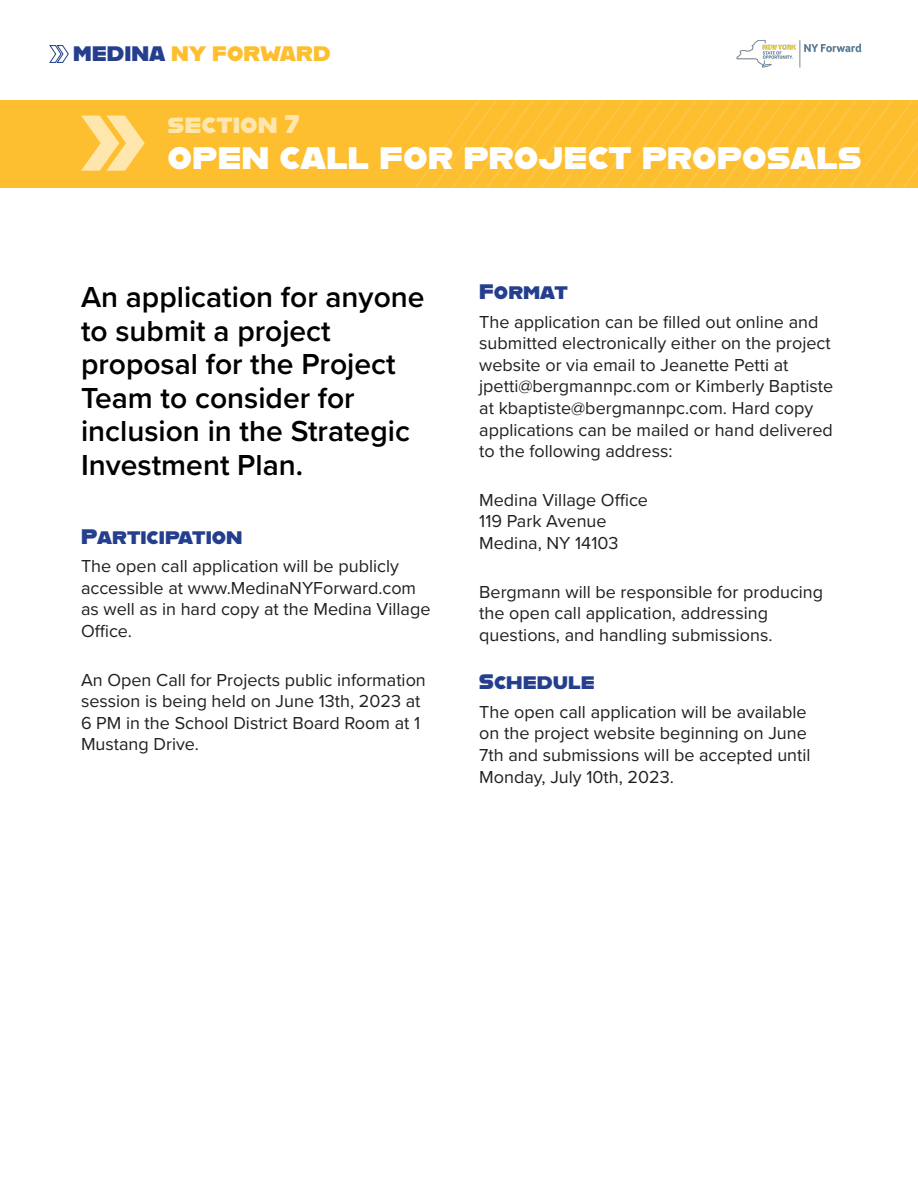
<style>
.page{position:relative;width:918px;height:1188px;background:#fff}
.page>*{position:absolute;margin:0;border:0;box-sizing:border-box;transform-origin:0 0}
.t1{font:36px "Alfarn";color:#fff}
._1_-_Large_Intro_Tex{font:600 30px/33.6px "Proxima Nova";color:#000}
.t2{font:25.5px "Alfarn";color:#fee6ac}
._2_-_Header_1{font:21px "Alfarn";color:#253f8e}
.t3{font:21px "Alfarn";color:#fdbf30}
._4_-_Body_Text{font:18px/21.6px "Proxima Nova";color:#231f20}
.s1{color:#253f8e}
</style>
<div class="page">
<svg style="left:49px;top:45px;width:20px;height:18px"></svg>
<img style="left:736px;top:39px;width:126px;height:29px">
<div style="left:0;top:100px;width:31px;height:88px;background:#fdbf30"></div>
<svg style="left:31px;top:100px;width:887px;height:88px;background:#fdbf31"></svg>
<svg style="left:81px;top:116px;width:64px;height:55px;background:#fdd577"></svg>
<p class="t3" style="left:73px;top:41px;width:259px"><span class="s1">MEDINA</span> NY FORWARD</p>
<p class="t2" style="left:168px;top:108px;width:133px">section 7</p>
<p class="t1" style="left:168px;top:134px;width:696px">open call for project proposals</p>
<p class="_1_-_Large_Intro_Tex" style="left:81px;top:280px;width:345px">An application for anyone to submit a project proposal for the Project<br>Team to consider for inclusion in the Strategic<br>Investment Plan.</p>
<p class="_2_-_Header_1" style="left:81px;top:524px;width:163px">Participation</p>
<p class="_4_-_Body_Text" style="left:81px;top:555px;width:351px">The open call application will be publicly accessible at www.MedinaNYForward.com as well as in hard copy at the Medina Village Office.</p>
<p class="_4_-_Body_Text" style="left:81px;top:668px;width:346px">An Open Call for Projects public information session is being held on June 13th, 2023 at 6 PM in the School District Board Room at 1<br>Mustang Drive.</p>
<p class="_2_-_Header_1" style="left:479px;top:279px;width:90px">Format</p>
<p class="_4_-_Body_Text" style="left:479px;top:310px;width:356px">The application can be filled out online and submitted electronically either on the project website or via email to Jeanette Petti at jpetti@bergmannpc.com or Kimberly Baptiste at kbaptiste@bergmannpc.com. Hard copy applications can be mailed or hand delivered to the following address:</p>
<p class="_4_-_Body_Text" style="left:479px;top:488px;width:170px">Medina Village Office<br>119 Park Avenue<br>Medina, NY 14103</p>
<p class="_4_-_Body_Text" style="left:479px;top:580px;width:345px">Bergmann will be responsible for producing the open call application, addressing questions, and handling submissions.</p>
<p class="_2_-_Header_1" style="left:479px;top:670px;width:117px">Schedule</p>
<p class="_4_-_Body_Text" style="left:479px;top:700px;width:333px">The open call application will be available on the project website beginning on June 7th and submissions will be accepted until Monday, July 10th, 2023.</p>
</div>
